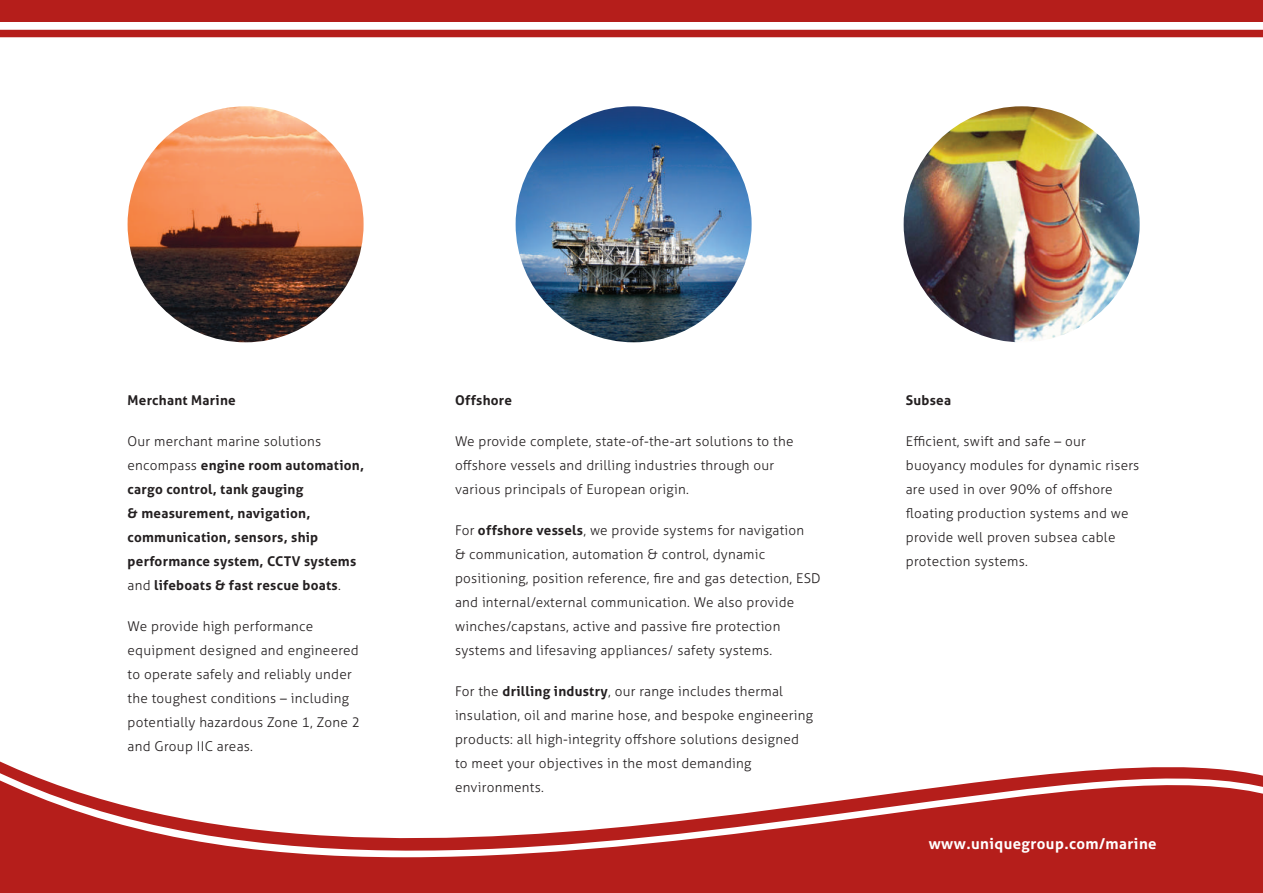
<style>
.page{position:relative;width:1263px;height:893px;background:#fff}
.page>*{position:absolute;margin:0;border:0;box-sizing:border-box;transform-origin:0 0}
.t1{font:700 15px "Aller";letter-spacing:.03em;color:#fff}
.t2{font:300 13.5px/24px "Aller";letter-spacing:.02em;color:#231f20}
.t3{font:700 13.5px/24px "Aller";letter-spacing:.02em;color:#231f20}
.s1{font-weight:300}
.s2{font-weight:700}
</style>
<div class="page">
<img style="left:904px;top:106px;width:236px;height:236px;border-radius:118px">
<svg style="left:0;top:761px;width:1263px;height:132px;fill:#b51e1b"></svg>
<div style="left:0;top:0;width:1263px;height:21px;background:#b51e1b"></div>
<div style="left:0;top:30px;width:1263px;height:7px;background:#b51e1b"></div>
<img style="left:128px;top:106px;width:236px;height:236px;border-radius:118px">
<img style="left:516px;top:106px;width:236px;height:236px;border-radius:118px">
<p class="t3" style="left:128px;top:389px;width:110px">Merchant Marine</p>
<p class="t3" style="left:128px;top:430px;width:238px"><span class="s1">Our merchant marine solutions encompass</span> engine room automation, cargo control, tank gauging<br>&amp; measurement, navigation, communication, sensors, ship performance system, CCTV systems <span class="s1">and</span> lifeboats &amp; fast rescue boats<span class="s1">.</span></p>
<p class="t2" style="left:128px;top:615px;width:234px">We provide high performance equipment designed and engineered to operate safely and reliably under the toughest conditions – including potentially hazardous Zone 1, Zone 2 and Group IIC areas.</p>
<p class="t3" style="left:455px;top:389px;width:59px">Offshore</p>
<p class="t2" style="left:455px;top:430px;width:340px">We provide complete, state-of-the-art solutions to the offshore vessels and drilling industries through our various principals of European origin.</p>
<p class="t2" style="left:455px;top:519px;width:367px">For <span class="s2">offshore vessels</span>, we provide systems for navigation<br>&amp; communication, automation &amp; control, dynamic positioning, position reference, fire and gas detection, ESD and internal/external communication. We also provide winches/capstans, active and passive fire protection systems and lifesaving appliances/ safety systems.</p>
<p class="t2" style="left:455px;top:680px;width:360px">For the <span class="s2">drilling industry</span>, our range includes thermal insulation, oil and marine hose, and bespoke engineering products: all high-integrity offshore solutions designed to meet your objectives in the most demanding environments.</p>
<p class="t3" style="left:906px;top:389px;width:47px">Subsea</p>
<p class="t2" style="left:906px;top:430px;width:235px">Efficient, swift and safe – our buoyancy modules for dynamic risers are used in over 90% of offshore floating production systems and we provide well proven subsea cable protection systems.</p>
<p class="t1" style="left:929px;top:834px;width:229px">www.uniquegroup.com/marine</p>
</div>
